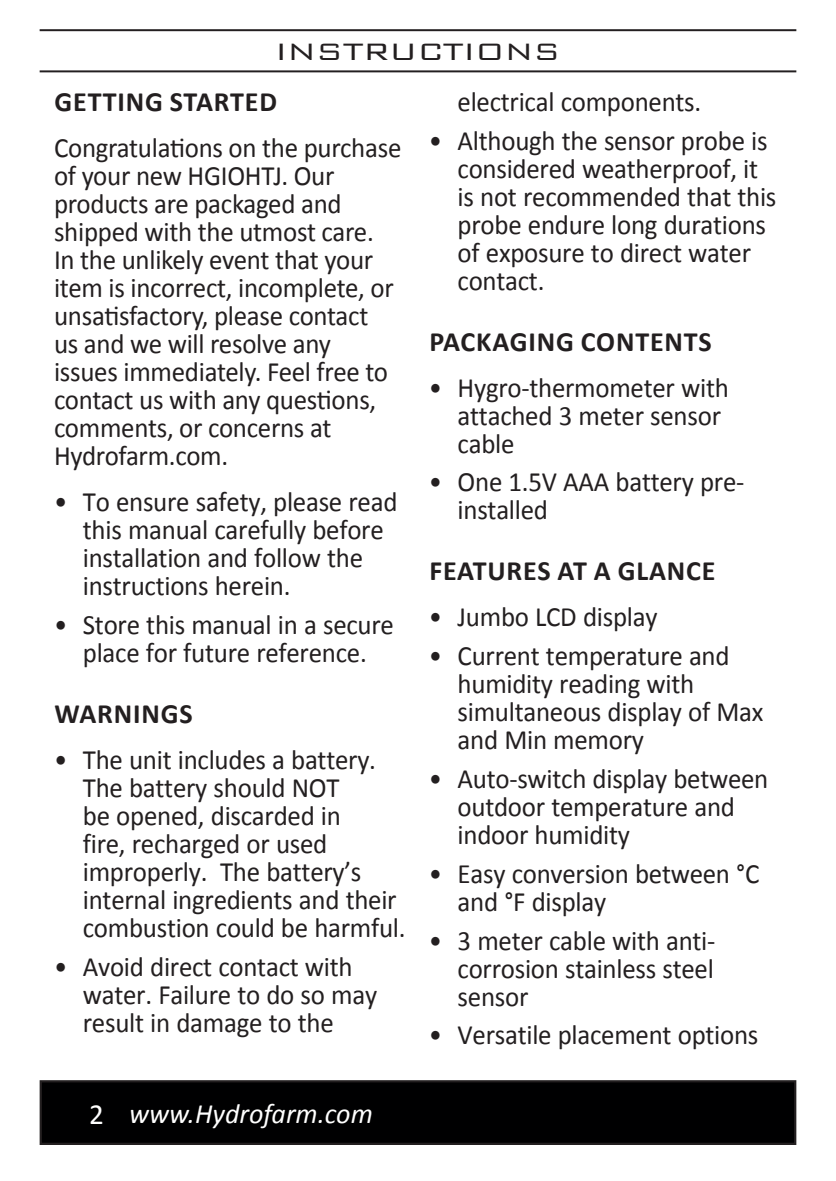
<style>
.page{position:relative;width:836px;height:1181px;background:#fff}
.page>*{position:absolute;margin:0;border:0;box-sizing:border-box;transform-origin:0 0}
.t1{font:300 31.6px "Bank Gothic";letter-spacing:-.01em;color:#231f20;scale:1.1 1}
.t2{font:28px/28px "Calibri";letter-spacing:-.01em;color:#231f20;scale:.96 1}
.t3{font:700 28px "Calibri";letter-spacing:.03em;color:#231f20}
.t4{font:italic 28px "Calibri";color:#fff}
.s1{font-style:normal;font-size:29.2px}
</style>
<div class="page">
<div style="left:41px;top:1081px;width:753px;height:63px;background:#000001"></div>
<div style="left:40px;top:1080px;width:756px;height:65px;border:2px solid #231f20"></div>
<hr style="left:40px;top:29px;width:756px;height:2px;background:#231f20">
<hr style="left:40px;top:70px;width:756px;height:2px;background:#231f20">
<p class="t1" style="left:275px;top:27px;width:261px">INSTRUCTIONS</p>
<p class="t3" style="left:55px;top:84px;width:224px">GETTING STARTED</p>
<p class="t2" style="left:54px;top:134px;width:363px">Congratulations on the purchase of your new HGIOHTJ. Our products are packaged and shipped with the utmost care.<br>In the unlikely event that your item is incorrect, incomplete, or unsatisfactory, please contact<br>us and we will resolve any issues immediately. Feel free to contact us with any questions, comments, or concerns at<br>Hydrofarm.com.</p>
<p class="t2" style="left:83px;top:488px;width:329px;text-indent:-29px">• To ensure safety, please read this manual carefully before installation and follow the instructions herein.</p>
<p class="t2" style="left:54px;top:611px;width:355px;text-align:center">• Store this manual in a secure place for future reference.</p>
<p class="t3" style="left:55px;top:695px;width:139px">WARNINGS</p>
<p class="t2" style="left:83px;top:745px;width:337px;text-indent:-29px">• The unit includes a battery.<br>The battery should NOT<br>be opened, discarded in<br>fire, recharged or used improperly. The battery’s internal ingredients and their combustion could be harmful.</p>
<p class="t2" style="left:83px;top:952px;width:308px;text-indent:-29px">• Avoid direct contact with water. Failure to do so may result in damage to the</p>
<p class="t4" style="left:89px;top:1094px;width:285px"><span class="s1">2</span> www.Hydrofarm.com</p>
<p class="t2" style="left:457px;top:88px;width:255px">electrical components.</p>
<p class="t2" style="left:457px;top:127px;width:333px;text-indent:-29px">• Although the sensor probe is considered weatherproof, it is not recommended that this probe endure long durations of exposure to direct water contact.</p>
<p class="t3" style="left:429px;top:323px;width:284px">PACKAGING CONTENTS</p>
<p class="t2" style="left:457px;top:373px;width:284px;text-indent:-29px">• Hygro-thermometer with attached 3 meter sensor cable</p>
<p class="t2" style="left:457px;top:468px;width:300px;text-indent:-29px">• One 1.5V AAA battery pre&shy;installed</p>
<p class="t3" style="left:429px;top:553px;width:287px">FEATURES AT A GLANCE</p>
<p class="t2" style="left:428px;top:603px;width:240px">• Jumbo LCD display</p>
<p class="t2" style="left:457px;top:642px;width:320px;text-indent:-29px">• Current temperature and humidity reading with simultaneous display of Max and Min memory</p>
<p class="t2" style="left:457px;top:765px;width:325px;text-indent:-29px">• Auto-switch display between outdoor temperature and indoor humidity</p>
<p class="t2" style="left:457px;top:859px;width:316px;text-indent:-29px">• Easy conversion between °C and °F display</p>
<p class="t2" style="left:457px;top:926px;width:270px;text-align:justify;text-indent:-29px">• 3 meter cable with anti&shy;corrosion stainless steel sensor</p>
<p class="t2" style="left:428px;top:1021px;width:345px">• Versatile placement options</p>
</div>
